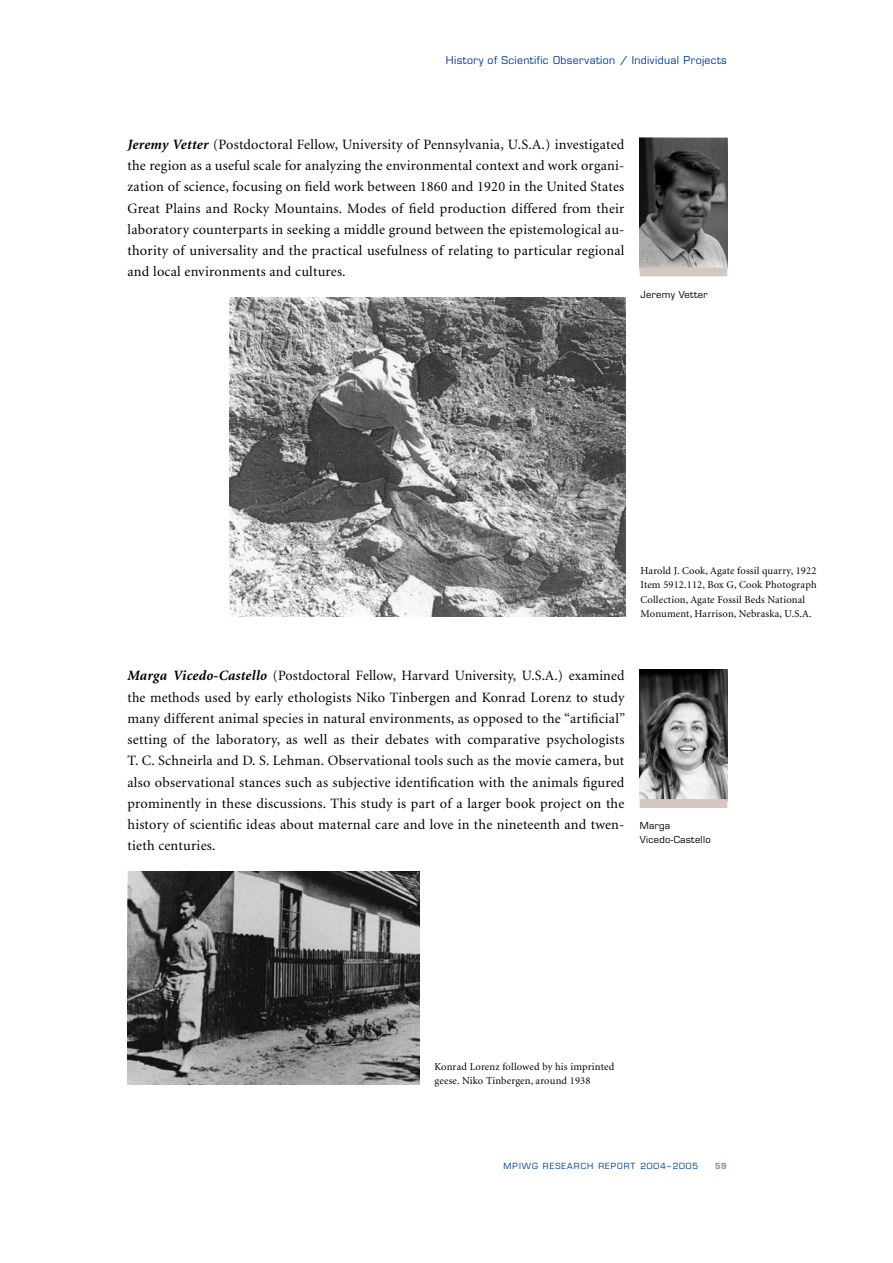
<style>
.page{position:relative;width:893px;height:1263px;background:#fff}
.page>*{position:absolute;margin:0;border:0;box-sizing:border-box;transform-origin:0 0}
.t1{font:14.25px/21.3px "Minion";letter-spacing:.015em;color:#000;text-align:justify}
.t2{font:10.5px/14.1px "Minion";letter-spacing:.015em;color:#000}
.t3{font:10.5px "Eurostile";letter-spacing:.035em;color:#003d8f}
.t4{font:9.3px/14.1px "Eurostile";letter-spacing:.035em;color:#000}
.t5{font:8.25px "Eurostile";letter-spacing:.125em;color:#003d8f}
.t6{font:700 8.25px "Eurostile";color:#af948e}
.s1{font-weight:700;font-style:italic}
</style>
<div class="page">
<img style="left:640px;top:138px;width:87px;height:129px">
<div style="left:640px;top:267px;width:87px;height:9px;background:#d6c7c3"></div>
<img style="left:640px;top:669px;width:87px;height:130px">
<div style="left:640px;top:799px;width:87px;height:9px;background:#d6c7c3"></div>
<img style="left:230px;top:297px;width:396px;height:320px">
<img style="left:128px;top:872px;width:292px;height:212px">
<p class="t3" style="left:446px;top:54px;width:282px">History of Scientific Observation / Individual Projects</p>
<p class="t1" style="left:128px;top:134px;width:498px"><span class="s1">Jeremy Vetter</span> (Postdoctoral Fellow, University of Pennsylvania, U.S.A.) investigated the region as a useful scale for analyzing the environmental context and work organi&shy;zation of science, focusing on field work between 1860 and 1920 in the United States Great Plains and Rocky Mountains. Modes of field production differed from their laboratory counterparts in seeking a middle ground between the epistemological au&shy;thority of universality and the practical usefulness of relating to particular regional and local environments and cultures.</p>
<p class="t4" style="left:640px;top:287px;width:68px">Jeremy Vetter</p>
<p class="t2" style="left:640px;top:564px;width:178px">Harold J. Cook, Agate fossil quarry, 1922<br>Item 5912.112, Box G, Cook Photograph Collection, Agate Fossil Beds National Monument, Harrison, Nebraska, U.S.A.</p>
<p class="t1" style="left:128px;top:666px;width:499px"><span class="s1">Marga Vicedo-Castello</span> (Postdoctoral Fellow, Harvard University, U.S.A.) examined the methods used by early ethologists Niko Tinbergen and Konrad Lorenz to study many different animal species in natural environments, as opposed to the “artificial” setting of the laboratory, as well as their debates with comparative psychologists T. C. Schneirla and D. S. Lehman. Observational tools such as the movie camera, but also observational stances such as subjective identification with the animals figured prominently in these discussions. This study is part of a larger book project on the history of scientific ideas about maternal care and love in the nineteenth and twen&shy;tieth centuries.</p>
<p class="t4" style="left:640px;top:819px;width:72px">Marga<br>Vicedo-Castello</p>
<p class="t2" style="left:435px;top:1060px;width:181px">Konrad Lorenz followed by his imprinted geese. Niko Tinbergen, around 1938</p>
<p class="t5" style="left:504px;top:1161px;width:196px">MPIWG Research Report 2004–2005</p>
<p class="t6" style="left:715px;top:1161px;width:14px">59</p>
</div>
